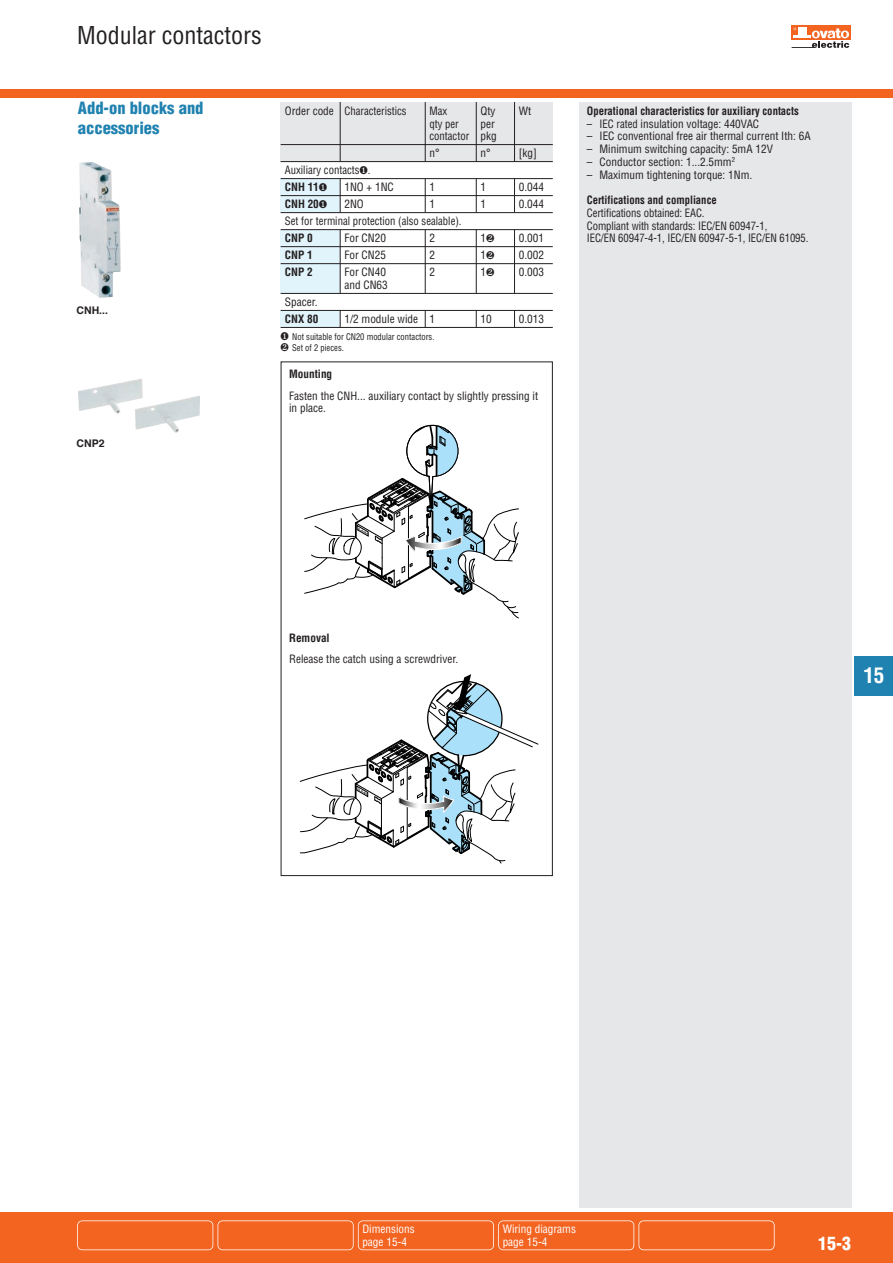
<style>
.page{position:relative;width:893px;height:1263px;background:#fff}
.page>*{position:absolute;margin:0;border:0;box-sizing:border-box;transform-origin:0 0}
.t1{font:condensed 24px "Helvetica";color:#231f20}
.t2{font:700 condensed 21px "Helvetica";color:#fff}
.t3{font:900 condensed 18px "Helvetica";color:#fff}
.t4{font:900 condensed 16.5px/19.2px "Helvetica";color:#2082b0}
.t5{font:condensed 11.25px/12.8px "Helvetica";color:#231f20;text-align:right}
.t6{font:condensed 11.25px/12.8px "Helvetica";color:#231f20;scale:.95 1}
.t7{font:700 condensed 11.25px "Helvetica";color:#231f20;scale:.95 1}
.t8{font:condensed 11.25px/12.8px "Helvetica";color:#fff}
.t9{font:700 condensed 11.25px "Helvetica";color:#231f20}
.t10{font:700 10.5px "Helvetica";color:#231f20}
.t11{font:condensed 9px/10.6px "Helvetica";color:#231f20;scale:.95 1}
.s1{font-weight:700}
</style>
<div class="page">
<div style="left:579px;top:102px;width:272px;height:1106px;background:#e6e7e9"></div>
<div style="left:1px;top:1212px;width:892px;height:51px;background:#f36421"></div>
<div style="left:77px;top:1220px;width:136px;height:30px;border:2px solid #fff;border-radius:5px"></div>
<div style="left:218px;top:1220px;width:136px;height:30px;border:2px solid #fff;border-radius:5px"></div>
<div style="left:358px;top:1220px;width:136px;height:30px;border:2px solid #fff;border-radius:5px"></div>
<div style="left:498px;top:1220px;width:136px;height:30px;border:2px solid #fff;border-radius:5px"></div>
<div style="left:638px;top:1220px;width:137px;height:30px;border:2px solid #fff;border-radius:5px"></div>
<div style="left:1px;top:89px;width:892px;height:9px;background:#f36421"></div>
<svg style="left:792px;top:26px;width:59px;height:14px"></svg>
<svg style="left:792px;top:28px;width:57px;height:20px"></svg>
<hr style="left:0;top:1212px;width:1px;height:51px;background:#f36421">
<div style="left:855px;top:656px;width:38px;height:39px;background:#2082b0"></div>
<div style="left:281px;top:102px;width:272px;height:60px;background:#e6e7e9"></div>
<div style="left:281px;top:179px;width:59px;height:34px;background:#e1f4fc"></div>
<div style="left:281px;top:230px;width:59px;height:63px;background:#e1f4fc"></div>
<div style="left:281px;top:310px;width:59px;height:17px;background:#e1f4fc"></div>
<hr style="left:281px;top:144px;width:272px;height:1px;background:#231f20">
<hr style="left:281px;top:161px;width:272px;height:1px;background:#231f20">
<hr style="left:281px;top:178px;width:272px;height:1px;background:#231f20">
<hr style="left:281px;top:195px;width:272px;height:1px;background:#231f20">
<hr style="left:281px;top:212px;width:272px;height:1px;background:#231f20">
<hr style="left:281px;top:229px;width:272px;height:1px;background:#231f20">
<hr style="left:281px;top:246px;width:272px;height:1px;background:#231f20">
<hr style="left:281px;top:263px;width:272px;height:1px;background:#231f20">
<hr style="left:281px;top:293px;width:272px;height:1px;background:#231f20">
<hr style="left:281px;top:310px;width:272px;height:1px;background:#231f20">
<hr style="left:281px;top:327px;width:272px;height:1px;background:#231f20">
<hr style="left:340px;top:102px;width:1px;height:60px;background:#231f20">
<hr style="left:340px;top:179px;width:1px;height:34px;background:#231f20">
<hr style="left:425px;top:179px;width:1px;height:34px;background:#231f20">
<hr style="left:476px;top:179px;width:1px;height:34px;background:#231f20">
<hr style="left:514px;top:179px;width:1px;height:34px;background:#231f20">
<hr style="left:340px;top:230px;width:1px;height:63px;background:#231f20">
<svg style="left:340px;top:311px;width:1px;height:16px"></svg>
<hr style="left:425px;top:230px;width:1px;height:63px;background:#231f20">
<svg style="left:425px;top:311px;width:1px;height:16px"></svg>
<hr style="left:476px;top:230px;width:1px;height:63px;background:#231f20">
<svg style="left:476px;top:311px;width:1px;height:16px"></svg>
<hr style="left:514px;top:230px;width:1px;height:63px;background:#231f20">
<svg style="left:514px;top:311px;width:1px;height:16px"></svg>
<hr style="left:425px;top:102px;width:1px;height:60px;background:#231f20">
<hr style="left:514px;top:102px;width:1px;height:60px;background:#231f20">
<hr style="left:476px;top:102px;width:1px;height:60px;background:#231f20">
<img style="left:79px;top:162px;width:42px;height:136px">
<img style="left:78px;top:378px;width:122px;height:55px">
<div style="left:281px;top:361px;width:272px;height:515px;border:1px solid #231f20"></div>
<svg style="left:304px;top:425px;width:215px;height:194px"></svg>
<svg style="left:300px;top:674px;width:239px;height:190px"></svg>
<h1 class="t1" style="left:77px;top:21px;width:186px">Modular contactors</h1>
<h3 class="t4" style="left:78px;top:99px;width:127px">Add-on blocks and accessories</h3>
<p class="t10" style="left:77px;top:306px;width:33px">CNH...</p>
<p class="t10" style="left:77px;top:439px;width:30px">CNP2</p>
<p class="t5" style="left:285px;top:104px;width:123px">Order code Characteristics</p>
<p class="t6" style="left:429px;top:104px;width:20px">Max</p>
<p class="t5" style="left:480px;top:104px;width:16px">Qty</p>
<p class="t5" style="left:519px;top:104px;width:14px">Wt</p>
<p class="t6" style="left:429px;top:117px;width:32px">qty per</p>
<p class="t5" style="left:429px;top:117px;width:69px">per<br>contactor pkg</p>
<p class="t5" style="left:429px;top:147px;width:12px">n°</p>
<p class="t5" style="left:480px;top:147px;width:12px">n°</p>
<p class="t5" style="left:519px;top:147px;width:20px">[kg]</p>
<p class="t6" style="left:285px;top:162px;width:92px;line-height:17px">Auxiliary contacts∂.<br><span class="s1">CNH 11</span>∂</p>
<p class="t5" style="left:344px;top:181px;width:51px">1NO + 1NC</p>
<p class="t5" style="left:429px;top:181px;width:7px">1</p>
<p class="t5" style="left:480px;top:181px;width:7px">1</p>
<p class="t5" style="left:519px;top:181px;width:27px">0.044</p>
<p class="t9" style="left:285px;top:198px;width:44px">CNH 20∂</p>
<p class="t5" style="left:344px;top:198px;width:21px">2NO</p>
<p class="t5" style="left:429px;top:198px;width:7px">1</p>
<p class="t5" style="left:480px;top:198px;width:7px">1</p>
<p class="t5" style="left:519px;top:198px;width:27px">0.044</p>
<p class="t6" style="left:285px;top:215px;width:188px">Set for terminal protection (also sealable).</p>
<p class="t9" style="left:285px;top:232px;width:29px">CNP 0</p>
<p class="t5" style="left:344px;top:232px;width:43px">For CN20</p>
<p class="t5" style="left:429px;top:232px;width:7px">2</p>
<p class="t5" style="left:480px;top:232px;width:16px">1∑</p>
<p class="t5" style="left:519px;top:232px;width:27px">0.001</p>
<p class="t9" style="left:285px;top:249px;width:29px">CNP 1</p>
<p class="t5" style="left:344px;top:249px;width:43px">For CN25</p>
<p class="t5" style="left:429px;top:249px;width:7px">2</p>
<p class="t5" style="left:480px;top:249px;width:16px">1∑</p>
<p class="t5" style="left:519px;top:249px;width:27px">0.002</p>
<p class="t9" style="left:285px;top:266px;width:29px">CNP 2</p>
<p class="t5" style="left:344px;top:266px;width:43px">For CN40</p>
<p class="t5" style="left:429px;top:266px;width:7px">2</p>
<p class="t5" style="left:480px;top:266px;width:16px">1∑</p>
<p class="t5" style="left:519px;top:266px;width:27px">0.003</p>
<p class="t5" style="left:344px;top:279px;width:45px">and CN63</p>
<p class="t5" style="left:285px;top:296px;width:34px">Spacer.</p>
<p class="t9" style="left:285px;top:313px;width:35px">CNX 80</p>
<p class="t5" style="left:344px;top:313px;width:92px">1/2 module wide 1</p>
<p class="t5" style="left:480px;top:313px;width:13px">10</p>
<p class="t5" style="left:519px;top:313px;width:27px">0.013</p>
<p class="t11" style="left:281px;top:332px;width:164px">∂ Not suitable for CN20 modular contactors. ∑ Set of 2 pieces.</p>
<p class="t9" style="left:289px;top:368px;width:45px">Mounting</p>
<p class="t5" style="left:289px;top:389px;width:251px;text-align:left">Fasten the CNH... auxiliary contact by slightly pressing it in place.</p>
<p class="t7" style="left:587px;top:104px;width:225px">Operational characteristics for auxiliary contacts</p>
<p class="t6" style="left:587px;top:117px;width:183px">– IEC rated insulation voltage: 440VAC</p>
<p class="t5" style="left:587px;top:130px;width:225px">– IEC conventional free air thermal current Ith: 6A</p>
<p class="t5" style="left:587px;top:143px;width:188px">– Minimum switching capacity: 5mA 12V</p>
<p class="t5" style="left:587px;top:156px;width:150px">– Conductor section: 1...2.5mm<sup>2</sup></p>
<p class="t5" style="left:587px;top:168px;width:167px">– Maximum tightening torque: 1Nm.</p>
<p class="t7" style="left:587px;top:194px;width:138px">Certifications and compliance</p>
<p class="t6" style="left:587px;top:207px;width:235px">Certifications obtained: EAC.<br>Compliant with standards: IEC/EN 60947-1,<br>IEC/EN 60947-4-1, IEC/EN 60947-5-1, IEC/EN 61095.</p>
<p class="t9" style="left:289px;top:632px;width:42px">Removal</p>
<p class="t5" style="left:289px;top:653px;width:171px">Release the catch using a screwdriver.</p>
<h2 class="t2" style="left:863px;top:663px;width:22px">15</h2>
<p class="t8" style="left:362px;top:1222px;width:54px">Dimensions page 15-4</p>
<p class="t8" style="left:503px;top:1222px;width:75px">Wiring diagrams page 15-4</p>
<h3 class="t3" style="left:818px;top:1233px;width:34px">15-3</h3>
</div>
